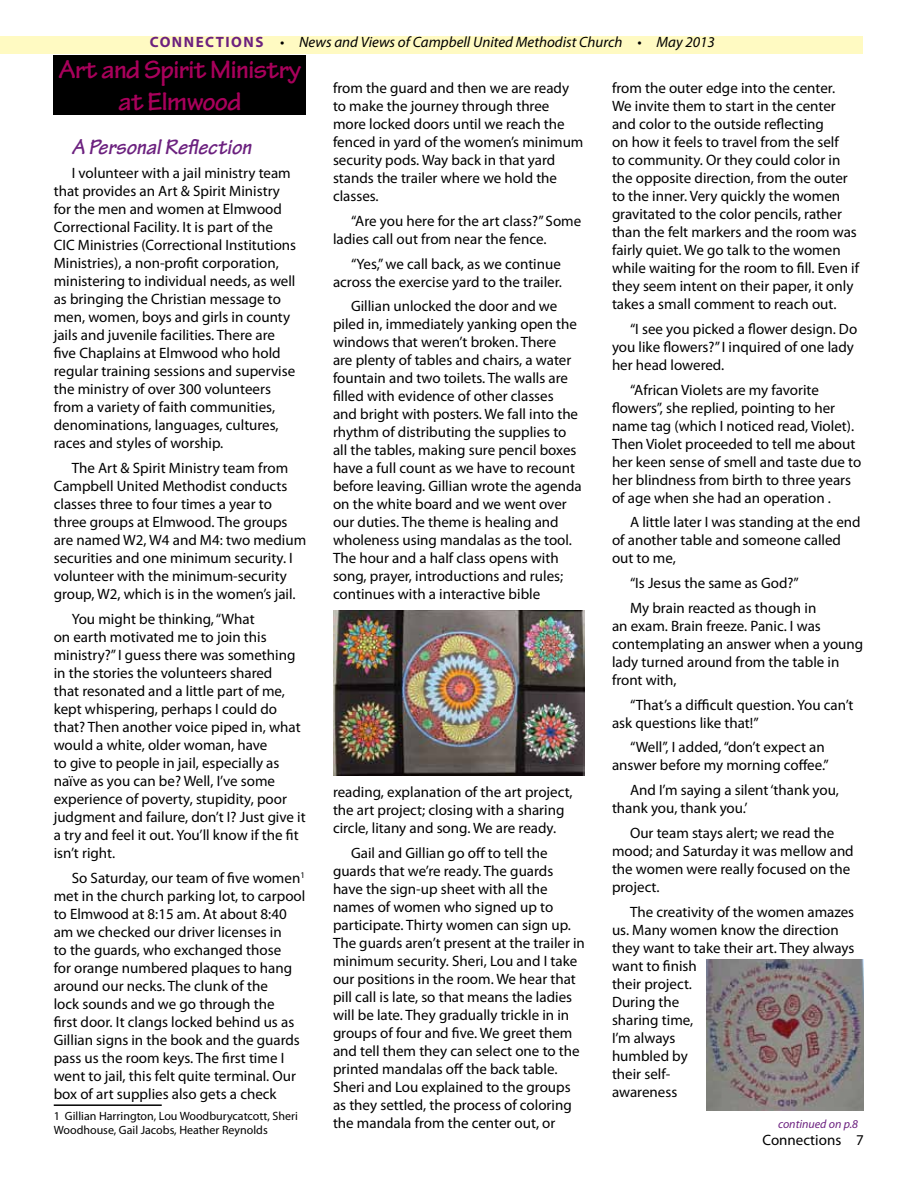
<style>
.page{position:relative;width:918px;height:1188px;background:#fff}
.page>*{position:absolute;margin:0;border:0;box-sizing:border-box;transform-origin:0 0}
.t1{font:700 27px/32.4px "Tekton Pro";letter-spacing:-.02em;color:#a8005b;text-align:center}
.t2{font:italic 700 22.5px "Tekton Pro";color:#6c217f}
.t3{font:15px/18px "Myriad Pro";color:#000}
.t4{font:italic 15px "Myriad Pro";color:#000}
.t5{font:12px/14.4px "Myriad Pro";color:#000}
.t6{font:italic 12px "Myriad Pro";color:#6c217f}
.s1{font-weight:700;font-style:normal;color:#6c217f}
</style>
<div class="page">
<div style="left:0;top:36px;width:863px;height:18px;background:#fffac2"></div>
<div style="left:54px;top:56px;width:252px;height:59px;background:#000"></div>
<img style="left:333px;top:610px;width:252px;height:165px">
<hr style="left:54px;top:1104px;width:108px;height:2px;background:#000">
<img style="left:706px;top:960px;width:158px;height:151px">
<p class="t4" style="left:150px;top:33px;width:567px"><span class="s1">CONNECTIONS</span> • News and Views of Campbell United Methodist Church • May 2013</p>
<h1 class="t1" style="left:59px;top:54px;width:244px">Art and Spirit Ministry at Elmwood</h1>
<p class="t3" style="left:333px;top:79px;width:252px">from the guard and then we are ready to make the journey through three more locked doors until we reach the fenced in yard of the women’s minimum security pods. Way back in that yard stands the trailer where we hold the classes.</p>
<p class="t3" style="left:333px;top:212px;width:250px;text-indent:18px">“Are you here for the art class?” Some ladies call out from near the fence.</p>
<p class="t3" style="left:333px;top:254px;width:231px;text-align:right">“Yes,” we call back, as we continue across the exercise yard to the trailer.</p>
<p class="t3" style="left:333px;top:297px;width:250px;text-indent:18px">Gillian unlocked the door and we piled in, immediately yanking open the windows that weren’t broken. There<br>are plenty of tables and chairs, a water fountain and two toilets. The walls are filled with evidence of other classes<br>and bright with posters. We fall into the rhythm of distributing the supplies to all the tables, making sure pencil boxes have a full count as we have to recount before leaving. Gillian wrote the agenda on the white board and we went over our duties. The theme is healing and wholeness using mandalas as the tool.<br>The hour and a half class opens with song, prayer, introductions and rules; continues with a interactive bible</p>
<p class="t3" style="left:612px;top:79px;width:249px">from the outer edge into the center.<br>We invite them to start in the center and color to the outside reflecting<br>on how it feels to travel from the self<br>to community. Or they could color in the opposite direction, from the outer to the inner. Very quickly the women gravitated to the color pencils, rather than the felt markers and the room was fairly quiet. We go talk to the women while waiting for the room to fill. Even if they seem intent on their paper, it only takes a small comment to reach out.</p>
<p class="t3" style="left:612px;top:320px;width:247px;text-indent:18px">“I see you picked a flower design. Do you like flowers?” I inquired of one lady her head lowered.</p>
<p class="t3" style="left:612px;top:380px;width:251px;text-indent:18px">“African Violets are my favorite flowers”, she replied, pointing to her name tag (which I noticed read, Violet).<br>Then Violet proceeded to tell me about her keen sense of smell and taste due to her blindness from birth to three years of age when she had an operation .</p>
<p class="t3" style="left:612px;top:513px;width:250px;text-indent:18px">A little later I was standing at the end of another table and someone called out to me,</p>
<p class="t3" style="left:630px;top:570px;width:188px;line-height:24.8px">“Is Jesus the same as God?”<br>My brain reacted as though in</p>
<p class="t3" style="left:612px;top:617px;width:253px">an exam. Brain freeze. Panic. I was contemplating an answer when a young lady turned around from the table in front with,</p>
<p class="t3" style="left:612px;top:695px;width:243px;text-indent:18px">“That’s a difficult question. You can’t ask questions like that!”</p>
<p class="t3" style="left:612px;top:738px;width:218px;text-align:right">“Well”, I added, “don’t expect an answer before my morning coffee.”</p>
<p class="t3" style="left:612px;top:781px;width:229px;text-indent:18px">And I’m saying a silent ‘thank you, thank you, thank you.’</p>
<p class="t3" style="left:612px;top:824px;width:243px;text-indent:18px">Our team stays alert; we read the mood; and Saturday it was mellow and the women were really focused on the project.</p>
<p class="t3" style="left:612px;top:902px;width:244px;text-indent:18px">The creativity of the women amazes us. Many women know the direction they want to take their art. They always want to finish<br>their project.<br>During the<br>sharing time,<br>I’m always<br>humbled by<br>their self-<br>awareness</p>
<h2 class="t2" style="left:72px;top:133px;width:181px">A Personal Reflection</h2>
<p class="t3" style="left:54px;top:164px;width:244px;text-indent:18px">I volunteer with a jail ministry team that provides an Art &amp; Spirit Ministry for the men and women at Elmwood Correctional Facility. It is part of the CIC Ministries (Correctional Institutions Ministries), a non-profit corporation, ministering to individual needs, as well as bringing the Christian message to men, women, boys and girls in county jails and juvenile facilities. There are five Chaplains at Elmwood who hold regular training sessions and supervise the ministry of over 300 volunteers from a variety of faith communities, denominations, languages, cultures, races and styles of worship.</p>
<p class="t3" style="left:54px;top:459px;width:254px;text-indent:18px">The Art &amp; Spirit Ministry team from Campbell United Methodist conducts classes three to four times a year to three groups at Elmwood. The groups are named W2, W4 and M4: two medium securities and one minimum security. I volunteer with the minimum-security group, W2, which is in the women’s jail.</p>
<p class="t3" style="left:54px;top:610px;width:254px;text-indent:18px">You might be thinking, “What<br>on earth motivated me to join this ministry?” I guess there was something in the stories the volunteers shared<br>that resonated and a little part of me, kept whispering, perhaps I could do that? Then another voice piped in, what would a white, older woman, have<br>to give to people in jail, especially as naïve as you can be? Well, I’ve some experience of poverty, stupidity, poor judgment and failure, don’t I? Just give it a try and feel it out. You’ll know if the fit isn’t right.</p>
<p class="t3" style="left:54px;top:868px;width:253px;text-indent:18px">So Saturday, our team of five women<sup>1 </sup>met in the church parking lot, to carpool to Elmwood at 8:15 am. At about 8:40 am we checked our driver licenses in<br>to the guards, who exchanged those<br>for orange numbered plaques to hang around our necks. The clunk of the<br>lock sounds and we go through the<br>first door. It clangs locked behind us as Gillian signs in the book and the guards pass us the room keys. The first time I went to jail, this felt quite terminal. Our box of art supplies also gets a check</p>
<p class="t5" style="left:54px;top:1108px;width:246px">1 Gillian Harrington, Lou Woodburycatcott, Sheri<br>Woodhouse, Gail Jacobs, Heather Reynolds</p>
<p class="t3" style="left:333px;top:783px;width:241px">reading, explanation of the art project, the art project; closing with a sharing circle, litany and song. We are ready.</p>
<p class="t3" style="left:333px;top:844px;width:253px;text-indent:18px">Gail and Gillian go off to tell the guards that we’re ready. The guards have the sign-up sheet with all the names of women who signed up to participate. Thirty women can sign up.<br>The guards aren’t present at the trailer in minimum security. Sheri, Lou and I take our positions in the room. We hear that pill call is late, so that means the ladies will be late. They gradually trickle in in groups of four and five. We greet them and tell them they can select one to the printed mandalas off the back table.<br>Sheri and Lou explained to the groups as they settled, the process of coloring the mandala from the center out, or</p>
<p class="t6" style="left:778px;top:1116px;width:82px">continued on p.8</p>
<p class="t3" style="left:762px;top:1131px;width:103px">Connections 7</p>
</div>
